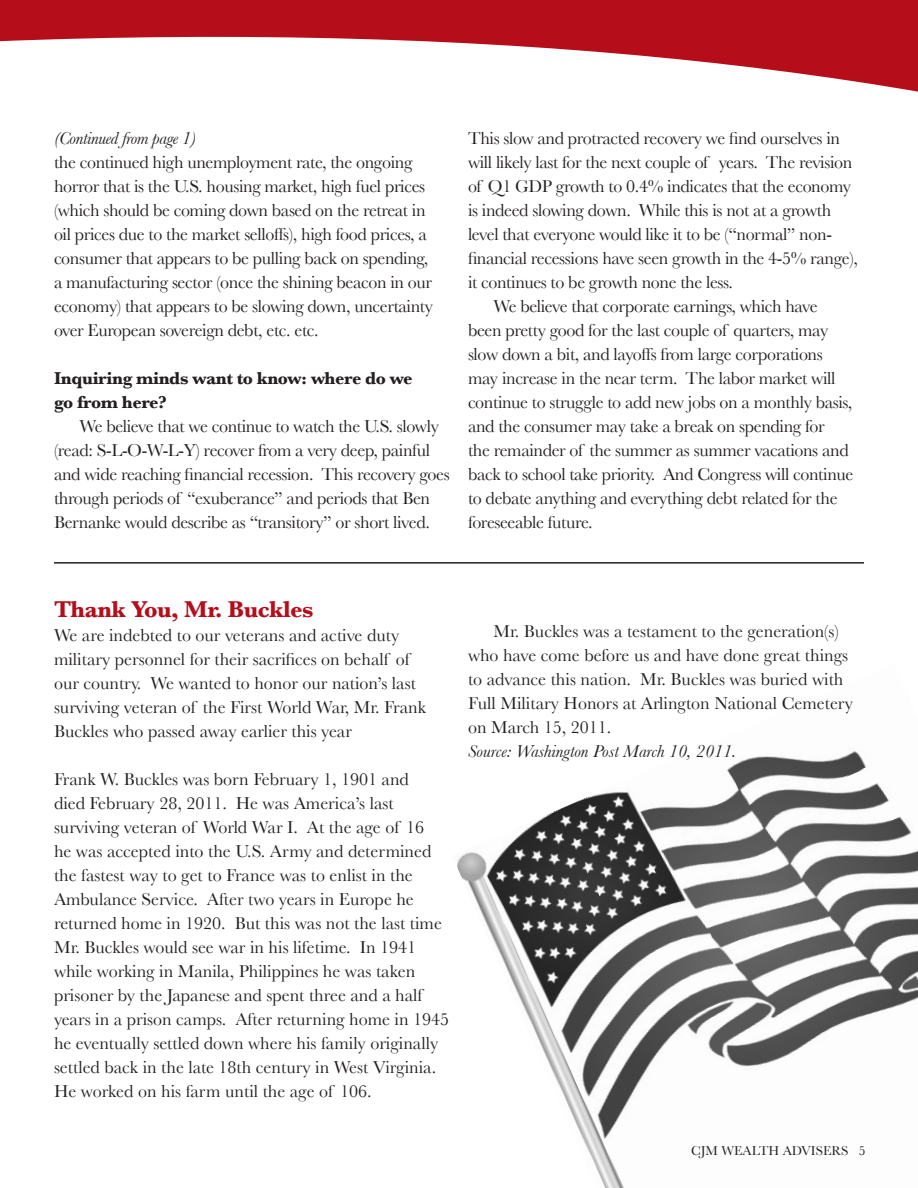
<style>
.page{position:relative;width:918px;height:1188px;background:#fff}
.page>*{position:absolute;margin:0;border:0;box-sizing:border-box;transform-origin:0 0}
.tabbed_body_copy{font:700 24px "Baskerville";letter-spacing:-.02em;color:#b50e1a}
.tabbed_body_copy-2{font:18px/24px "Baskerville";letter-spacing:-.02em;color:#231f20}
.tabbed_body_copy-3{font:18px/24px "Baskerville";color:#231f20}
.t1{font:700 18px/24px "Baskerville";letter-spacing:-.02em;color:#231f20}
.tabbed_body_copy-4{font:italic 18px "Baskerville";color:#231f20}
.tabbed_body_copy-5{font:italic 18px "Baskerville";letter-spacing:-.02em;color:#231f20}
.t2{font:13.5px "Baskerville";color:#231f20}
</style>
<div class="page">
<img style="left:457px;top:751px;width:461px;height:437px">
<svg style="left:0;top:0;width:918px;height:92px;fill:#b50e1a"></svg>
<hr style="left:54px;top:562px;width:810px;height:2px;background:#231f20">
<p class="tabbed_body_copy-5" style="left:54px;top:128px;width:144px">(Continued from page 1)</p>
<p class="tabbed_body_copy-2" style="left:54px;top:150px;width:381px">the continued high unemployment rate, the ongoing horror that is the U.S. housing market, high fuel prices (which should be coming down based on the retreat in oil prices due to the market selloffs), high food prices, a consumer that appears to be pulling back on spending, a manufacturing sector (once the shining beacon in our economy) that appears to be slowing down, uncertainty over European sovereign debt, etc. etc.</p>
<p class="t1" style="left:54px;top:367px;width:360px">Inquiring minds want to know: where do we go from here?</p>
<p class="tabbed_body_copy-2" style="left:54px;top:414px;width:397px;text-indent:26px">We believe that we continue to watch the U.S. slowly (read: S-L-O-W-L-Y) recover from a very deep, painful and wide reaching financial recession. This recovery goes through periods of “exuberance” and periods that Ben Bernanke would describe as “transitory” or short lived.</p>
<p class="tabbed_body_copy-2" style="left:468px;top:126px;width:391px">This slow and protracted recovery we find ourselves in will likely last for the next couple of years. The revision of Q1 GDP growth to 0.4% indicates that the economy is indeed slowing down. While this is not at a growth level that everyone would like it to be (“normal” non&shy;financial recessions have seen growth in the 4-5% range), it continues to be growth none the less.</p>
<p class="tabbed_body_copy-2" style="left:468px;top:294px;width:387px;text-indent:26px">We believe that corporate earnings, which have been pretty good for the last couple of quarters, may slow down a bit, and layoffs from large corporations may increase in the near term. The labor market will continue to struggle to add new jobs on a monthly basis, and the consumer may take a break on spending for<br>the remainder of the summer as summer vacations and back to school take priority. And Congress will continue to debate anything and everything debt related for the foreseeable future.</p>
<p class="tabbed_body_copy" style="left:54px;top:595px;width:261px">Thank You, Mr. Buckles</p>
<p class="tabbed_body_copy-3" style="left:54px;top:623px;width:374px">We are indebted to our veterans and active duty military personnel for their sacrifices on behalf of our country. We wanted to honor our nation’s last surviving veteran of the First World War, Mr. Frank Buckles who passed away earlier this year</p>
<p class="tabbed_body_copy-3" style="left:54px;top:767px;width:389px">Frank W. Buckles was born February 1, 1901 and died February 28, 2011. He was America’s last surviving veteran of World War I. At the age of 16 he was accepted into the U.S. Army and determined the fastest way to get to France was to enlist in the Ambulance Service. After two years in Europe he returned home in 1920. But this was not the last time Mr. Buckles would see war in his lifetime. In 1941 while working in Manila, Philippines he was taken prisoner by the Japanese and spent three and a half</p>
<p class="tabbed_body_copy-3" style="left:54px;top:1007px;width:397px">years in a prison camps. After returning home in 1945 he eventually settled down where his family originally settled back in the late 18th century in West Virginia.<br>He worked on his farm until the age of 106.</p>
<p class="tabbed_body_copy-3" style="left:468px;top:619px;width:386px;text-indent:26px">Mr. Buckles was a testament to the generation(s) who have come before us and have done great things to advance this nation. Mr. Buckles was buried with Full Military Honors at Arlington National Cemetery on March 15, 2011.</p>
<p class="tabbed_body_copy-4" style="left:468px;top:740px;width:270px">Source: Washington Post March 10, 2011.</p>
<p class="t2" style="left:691px;top:1143px;width:176px">CJM WEALTH ADVISERS 5</p>
</div>
